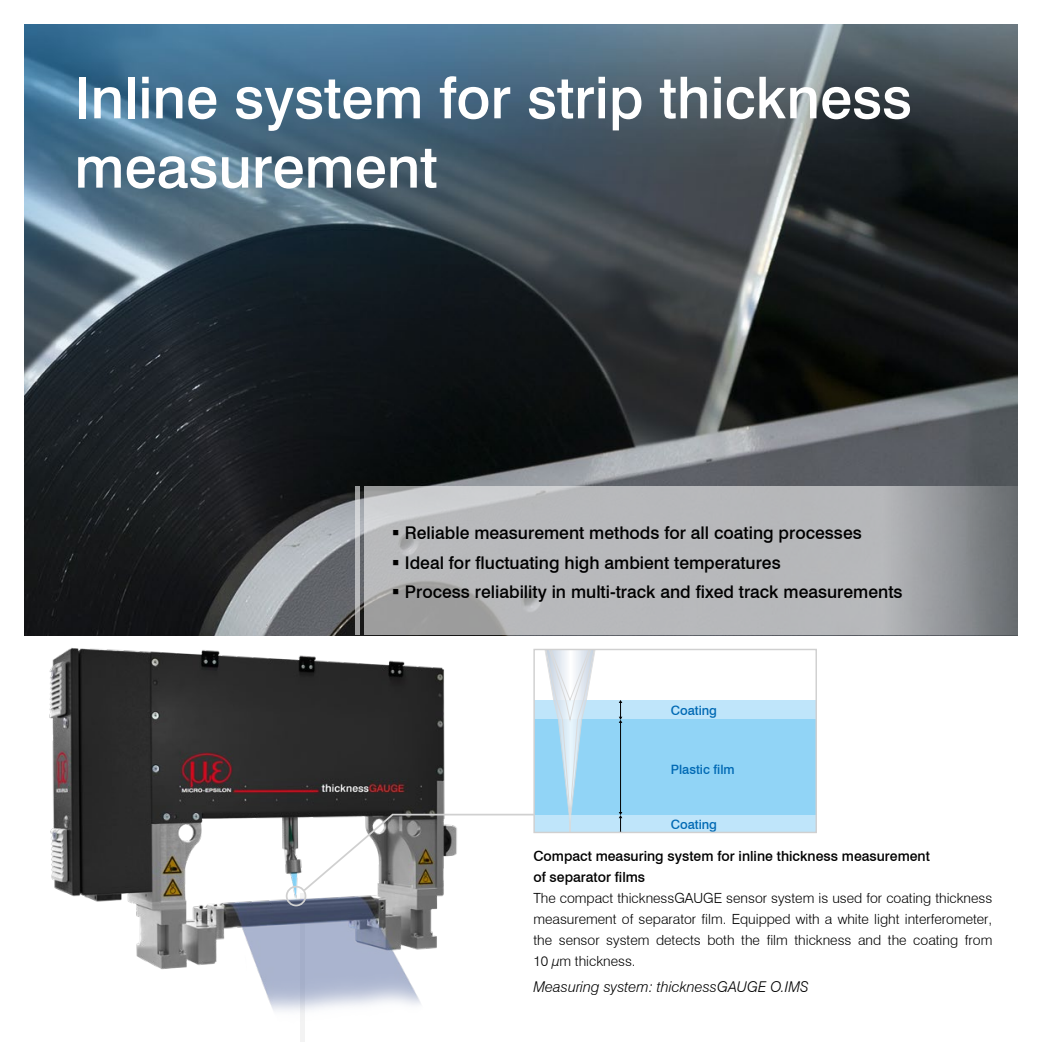
<style>
.page{position:relative;width:1042px;height:1042px;background:#fff}
.page>*{position:absolute;margin:0;border:0;box-sizing:border-box;transform-origin:0 0}
.t1{font:500 57.75px/69.3px "Swiss 721 BT";color:#fff}
.t2{font:500 17.5px "Swiss 721 BT";color:#000}
.t3{font:italic 300 14.88px "Swiss 721 BT";color:#000}
.t4{font:300 14px/21px "Swiss 721 BT";color:#000;text-align:justify}
.t5{font:500 14px/21px "Swiss 721 BT";color:#000}
.t6{font:500 12.95px "Swiss 721 BT";color:#0069b4}
</style>
<div class="page">
<img style="left:25px;top:25px;width:992px;height:566px">
<svg style="left:364px;top:486px;width:653px;height:149px;background:#afb0b3"></svg>
<svg style="left:355px;top:486px;width:5px;height:105px"></svg>
<hr style="left:301px;top:893px;width:4px;height:149px;background:#ededed">
<img style="left:24px;top:591px;width:519px;height:434px">
<div style="left:286px;top:886px;width:20px;height:20px;border:2px solid #d0d0d0;border-radius:50%"></div>
<div style="left:534px;top:700px;width:282px;height:132px;background:#bfe5fa"></div>
<div style="left:534px;top:720px;width:282px;height:95px;background:#91d4f6"></div>
<hr style="left:620px;top:722px;width:1px;height:90px;background:#010202">
<svg style="left:619px;top:700px;width:3px;height:23px"></svg>
<svg style="left:619px;top:812px;width:3px;height:19px"></svg>
<svg style="left:302px;top:649px;width:298px;height:244px"></svg>
<div style="left:533px;top:649px;width:284px;height:184px;border:1px solid #d0d0d0"></div>
<h1 class="t1" style="left:74px;top:63px;width:839px">Inline system for strip thickness measurement</h1>
<p class="t2" style="left:392px;top:522px;width:471px">▪ Reliable measurement methods for all coating processes</p>
<p class="t2" style="left:392px;top:552px;width:390px">▪ Ideal for fluctuating high ambient temperatures</p>
<p class="t2" style="left:392px;top:581px;width:512px">▪ Process reliability in multi-track and fixed track measurements</p>
<p class="t6" style="left:671px;top:702px;width:48px">Coating</p>
<p class="t6" style="left:671px;top:761px;width:65px">Plastic film</p>
<p class="t6" style="left:671px;top:816px;width:48px">Coating</p>
<p class="t5" style="left:533px;top:845px;width:398px">Compact measuring system for inline thickness measurement of separator films</p>
<p class="t4" style="left:533px;top:887px;width:460px">The compact thicknessGAUGE sensor system is used for coating thickness measurement of separator film. Equipped with a white light interferometer, the sensor system detects both the film thickness and the coating from 10 µm thickness.</p>
<p class="t3" style="left:533px;top:978px;width:277px">Measuring system: thicknessGAUGE O.IMS</p>
</div>
